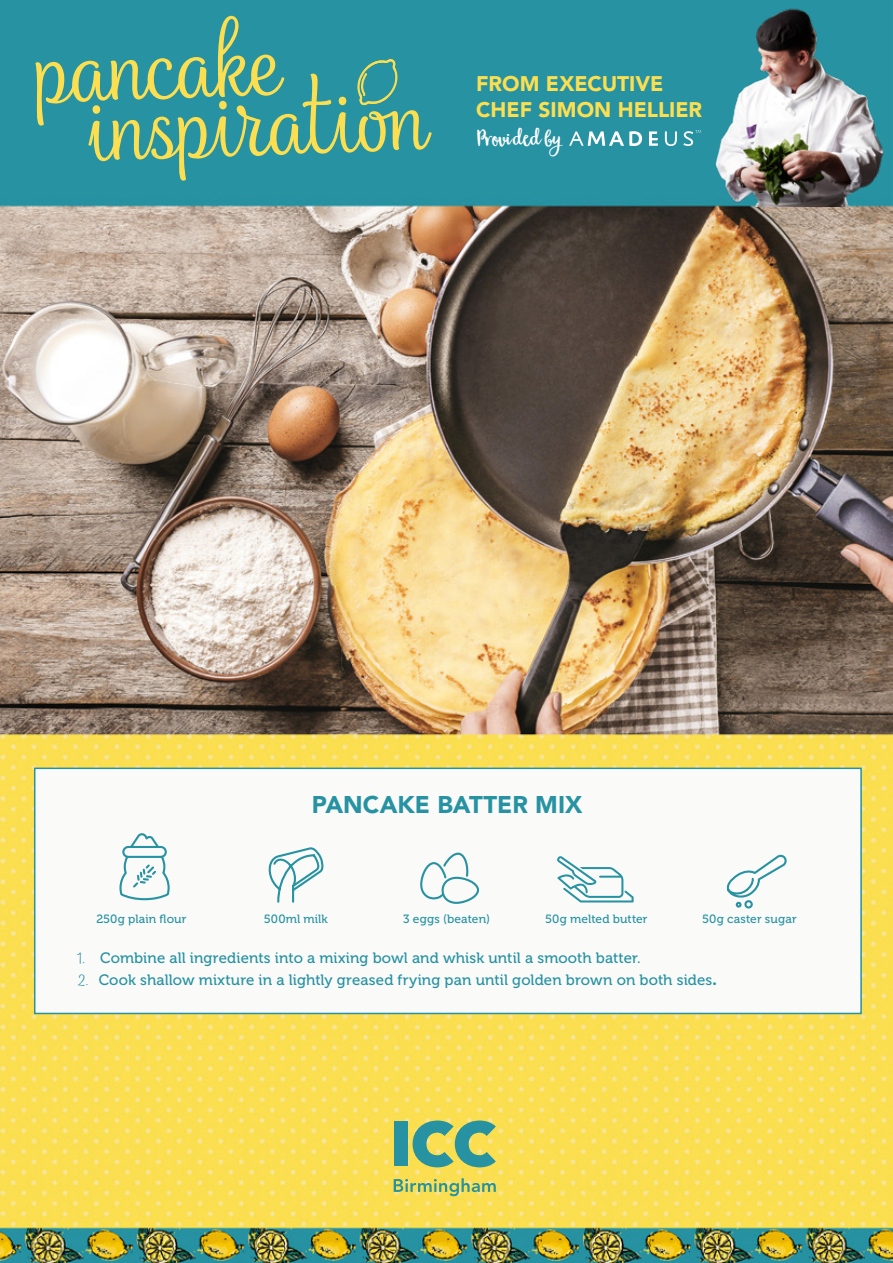
<style>
.page{position:relative;width:893px;height:1263px;background:#fff}
.page>*{position:absolute;margin:0;border:0;box-sizing:border-box;transform-origin:0 0}
.t1{font:110.7px "Photo Wall";color:#fcdf51}
.t2{font:900 24px "Avenir LT Pro";color:#2692a2}
.t3{font:22.95px "Garden Grown";color:#fff}
.t4{font:900 21px/25.5px "Avenir LT Pro";color:#fcdf51}
.t5{font:15px "Museo 500";letter-spacing:.005em;color:#2692a2}
.t6{font:12px "Museo 500";letter-spacing:.01em;color:#2692a2}
.s1{font-family:"Photo Wall"}
.s2{font-family:"Avenir LT Pro";font-weight:900}
</style>
<div class="page">
<img style="left:0;top:0;width:893px;height:1263px">
<svg style="left:649px;top:131px;width:9px;height:15px"></svg>
<svg style="left:569px;top:131px;width:73px;height:15px"></svg>
<svg style="left:665px;top:131px;width:12px;height:15px"></svg>
<svg style="left:683px;top:130px;width:18px;height:16px"></svg>
<div style="left:394px;top:1121px;width:14px;height:45px;background:#2692a2"></div>
<svg style="left:413px;top:1120px;width:83px;height:47px"></svg>
<svg style="left:394px;top:1178px;width:102px;height:18px"></svg>
<svg style="left:33px;top:767px;width:830px;height:248px"></svg>
<svg style="left:267px;top:845px;width:58px;height:59px"></svg>
<svg style="left:118px;top:830px;width:53px;height:71px"></svg>
<svg style="left:725px;top:853px;width:61px;height:57px"></svg>
<svg style="left:419px;top:850px;width:59px;height:55px"></svg>
<svg style="left:356px;top:59px;width:43px;height:46px"></svg>
<svg style="left:557px;top:856px;width:77px;height:46px"></svg>
<img style="left:704px;top:0;width:183px;height:206px">
<h1 class="t1" style="left:34px;top:2px;width:246px;rotate:-2deg">pancake</h1>
<h1 class="t1" style="left:84px;top:60px;width:328px;rotate:-2deg">inspiration</h1>
<h3 class="t4" style="left:476px;top:71px;width:227px">FROM EXECUTIVE<br>CHEF SIMON HELLIER</h3>
<h3 class="t3" style="left:477px;top:124px;width:85px">Provided by</h3>
<h2 class="t2" style="left:312px;top:790px;width:272px">PANCAKE BATTER MIX</h2>
<p class="t6" style="left:96px;top:912px;width:92px">250g plain flour</p>
<p class="t6" style="left:264px;top:912px;width:65px">500ml milk</p>
<p class="t6" style="left:403px;top:912px;width:88px">3 eggs (beaten)</p>
<p class="t6" style="left:545px;top:912px;width:104px">50g melted butter</p>
<p class="t6" style="left:702px;top:912px;width:96px">50g caster sugar</p>
<p class="t5" style="left:78px;top:949px;width:565px"><span class="s1">1.</span> Combine all ingredients into a mixing bowl and whisk until a smooth batter.</p>
<p class="t5" style="left:78px;top:972px;width:641px"><span class="s1">2.</span> Cook shallow mixture in a lightly greased frying pan until golden brown on both sides<span class="s2">.</span></p>
</div>
